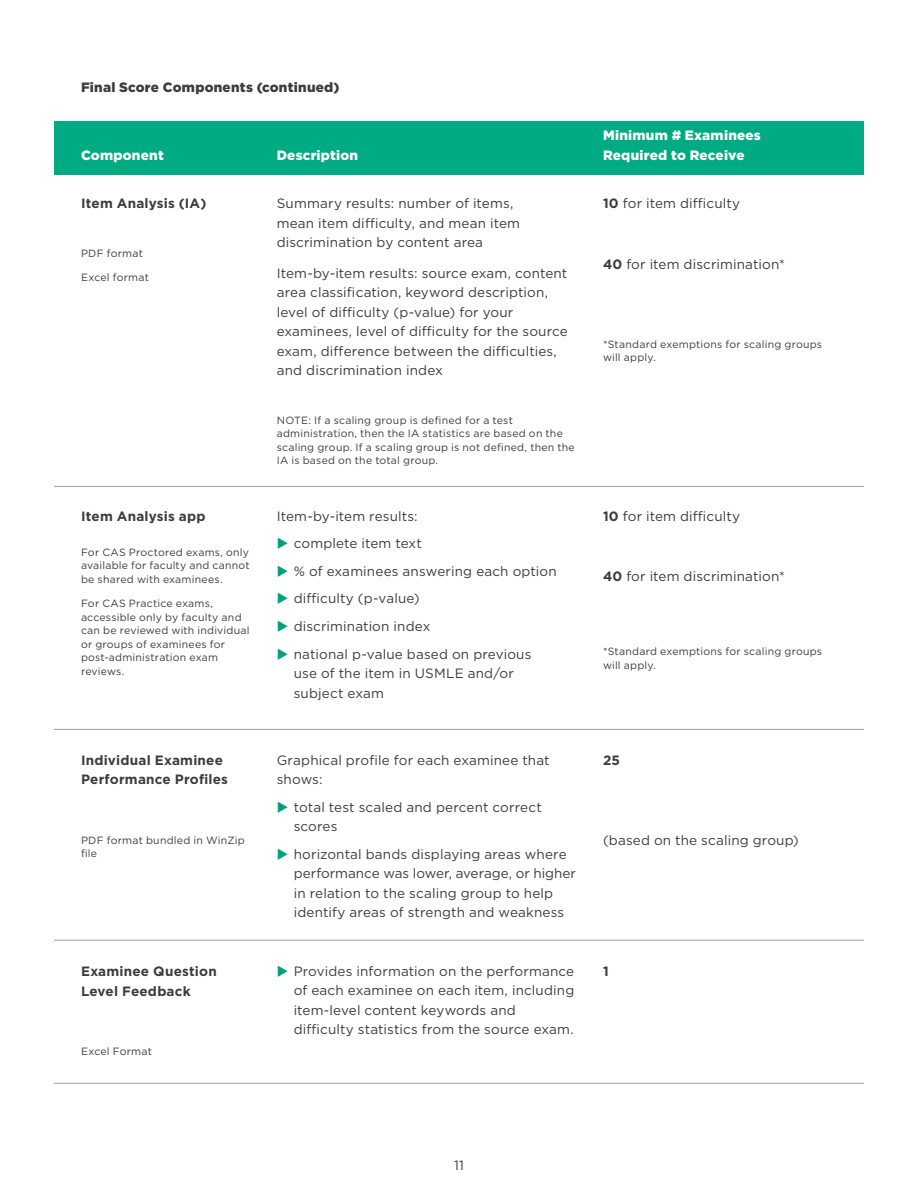
<style>
.page{position:relative;width:918px;height:1188px;background:#fff}
.page>*{position:absolute;margin:0;border:0;box-sizing:border-box;transform-origin:0 0}
.t1{font:13.5px/19.5px "Gotham";letter-spacing:.01em;color:#3c3c3b}
.t2{font:700 13.5px/19.5px "Gotham";letter-spacing:.015em;color:#3c3c3b}
.t3{font:900 13.5px/19.5px "Gotham";letter-spacing:.015em;color:#fff}
.t4{font:900 13.5px "Gotham";letter-spacing:.02em;color:#3c3c3b}
.t5{font:10.5px/13.5px "Gotham";letter-spacing:.02em;color:#3c3c3b}
.s1{color:#009e7d}
.s2{font-weight:700}
</style>
<div class="page">
<div style="left:54px;top:122px;width:810px;height:54px;background:#00ab84"></div>
<hr style="left:54px;top:486px;width:810px;height:1px;background:#a0a0a0">
<hr style="left:54px;top:729px;width:810px;height:1px;background:#a0a0a0">
<hr style="left:54px;top:940px;width:810px;height:1px;background:#a0a0a0">
<hr style="left:54px;top:1083px;width:810px;height:1px;background:#a0a0a0">
<p class="t4" style="left:81px;top:78px;width:260px">Final Score Components (continued)</p>
<p class="t3" style="left:81px;top:145px;width:84px">Component</p>
<p class="t2" style="left:81px;top:194px;width:127px">Item Analysis (IA)</p>
<p class="t5" style="left:81px;top:246px;width:63px">PDF format</p>
<p class="t5" style="left:81px;top:271px;width:69px">Excel format</p>
<p class="t2" style="left:81px;top:506px;width:126px">Item Analysis app</p>
<p class="t5" style="left:81px;top:545px;width:170px;text-align:justify">For CAS Proctored exams, only available for faculty and cannot be shared with examinees.</p>
<p class="t5" style="left:81px;top:596px;width:170px">For CAS Practice exams, accessible only by faculty and can be reviewed with individual or groups of examinees for post-administration exam reviews.</p>
<p class="t2" style="left:81px;top:750px;width:149px">Individual Examinee<br>Performance Profiles</p>
<p class="t5" style="left:81px;top:833px;width:165px">PDF format bundled in WinZip file</p>
<p class="t2" style="left:81px;top:961px;width:137px">Examinee Question<br>Level Feedback</p>
<p class="t5" style="left:81px;top:1044px;width:72px">Excel Format</p>
<p class="t3" style="left:277px;top:145px;width:83px">Description</p>
<p class="t1" style="left:277px;top:194px;width:245px">Summary results: number of items, mean item difficulty, and mean item discrimination by content area</p>
<p class="t1" style="left:277px;top:263px;width:293px">Item-by-item results: source exam, content area classification, keyword description, level of difficulty (p-value) for your examinees, level of difficulty for the source exam, difference between the difficulties, and discrimination index</p>
<p class="t5" style="left:277px;top:413px;width:300px">NOTE: If a scaling group is defined for a test administration, then the IA statistics are based on the scaling group. If a scaling group is not defined, then the IA is based on the total group.</p>
<p class="t1" style="left:277px;top:506px;width:142px">Item-by-item results:</p>
<p class="t1" style="left:277px;top:533px;width:147px"><span class="s1">◆</span> complete item text</p>
<p class="t1" style="left:277px;top:561px;width:282px"><span class="s1">◆</span> % of examinees answering each option</p>
<p class="t1" style="left:277px;top:589px;width:144px"><span class="s1">◆</span> difficulty (p-value)</p>
<p class="t1" style="left:277px;top:616px;width:155px"><span class="s1">◆</span> discrimination index</p>
<p class="t1" style="left:294px;top:644px;width:239px;text-indent:-17px"><span class="s1">◆</span> national p-value based on previous use of the item in USMLE and/or subject exam</p>
<p class="t1" style="left:277px;top:750px;width:275px">Graphical profile for each examinee that shows:</p>
<p class="t1" style="left:294px;top:797px;width:250px;text-indent:-17px"><span class="s1">◆</span> total test scaled and percent correct scores</p>
<p class="t1" style="left:294px;top:844px;width:284px;text-indent:-17px"><span class="s1">◆</span> horizontal bands displaying areas where performance was lower, average, or higher in relation to the scaling group to help identify areas of strength and weakness</p>
<p class="t1" style="left:294px;top:961px;width:282px;text-indent:-17px"><span class="s1">◆</span> Provides information on the performance of each examinee on each item, including item-level content keywords and difficulty statistics from the source exam.</p>
<p class="t3" style="left:603px;top:126px;width:159px">Minimum # Examinees<br>Required to Receive</p>
<p class="t1" style="left:603px;top:194px;width:139px"><span class="s2">10</span> for item difficulty</p>
<p class="t1" style="left:603px;top:254px;width:184px"><span class="s2">40</span> for item discrimination*</p>
<p class="t5" style="left:603px;top:337px;width:221px">*Standard exemptions for scaling groups will apply.</p>
<p class="t1" style="left:603px;top:506px;width:139px"><span class="s2">10</span> for item difficulty</p>
<p class="t1" style="left:603px;top:566px;width:184px"><span class="s2">40</span> for item discrimination*</p>
<p class="t5" style="left:603px;top:645px;width:221px">*Standard exemptions for scaling groups will apply.</p>
<p class="t2" style="left:603px;top:750px;width:19px">25</p>
<p class="t1" style="left:603px;top:830px;width:197px">(based on the scaling group)</p>
<p class="t2" style="left:603px;top:961px;width:7px">1</p>
<p class="t1" style="left:454px;top:1155px;width:11px">11</p>
</div>
